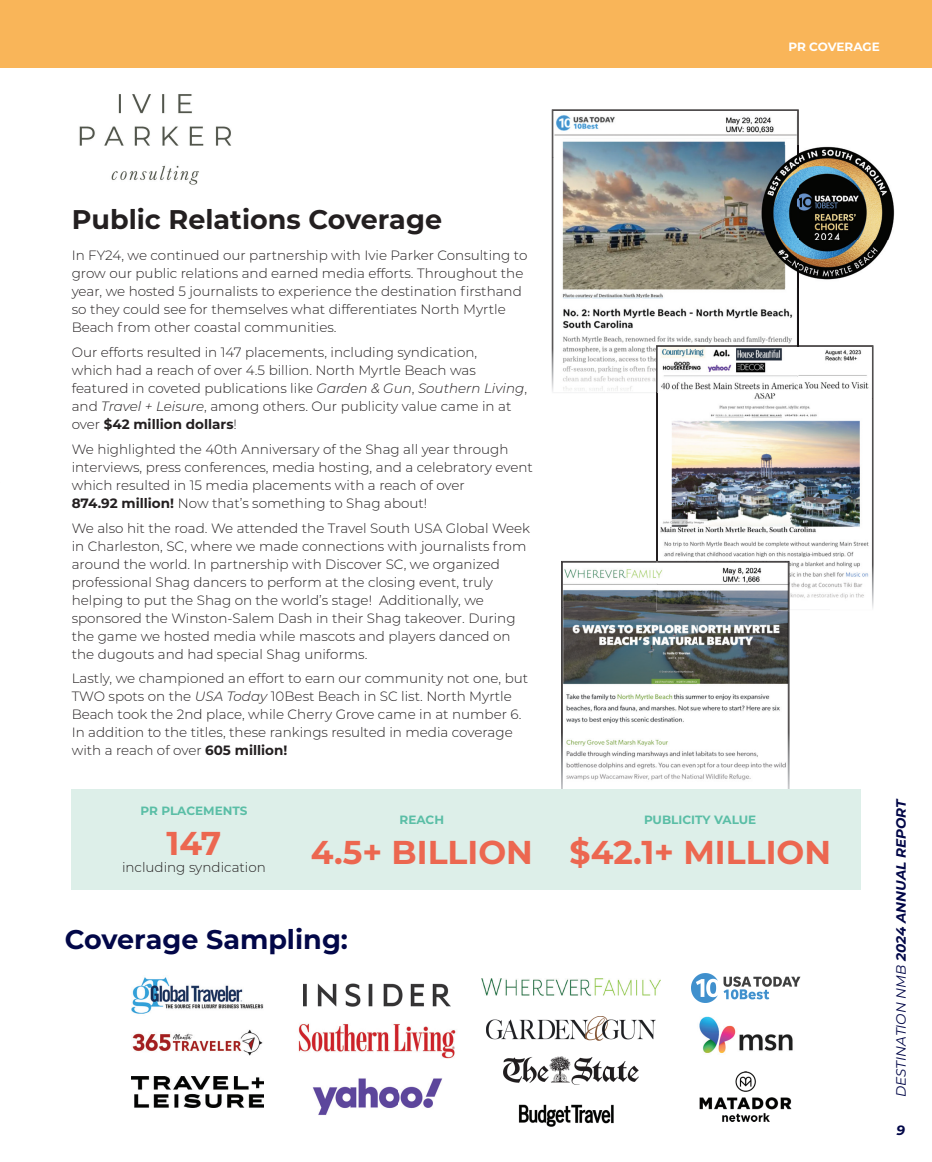
<style>
.page{position:relative;width:932px;height:1162px;background:#fff}
.page>*{position:absolute;margin:0;border:0;box-sizing:border-box;transform-origin:0 0}
.t1{font:700 33px "Montserrat";color:#ec6750}
.t2{font:700 27px "Montserrat";color:#231f20}
.t3{font:700 27px "Montserrat";color:#020748}
.t4{font:300 13.5px/18px "Montserrat";color:#231f20}
.t5{font:italic 700 13.5px "Montserrat";letter-spacing:-.005em;color:#020748}
.t6{font:700 12px "Montserrat";color:#5abea6}
.t7{font:700 12px "Montserrat";letter-spacing:-.01em;color:#fff}
.s1{font-style:italic}
.s2{font-weight:700}
.s3{font-weight:400}
</style>
<div class="page">
<img style="left:552px;top:109px;width:246px;height:282px">
<img style="left:552px;top:110px;width:246px;height:47px">
<img style="left:552px;top:157px;width:50px;height:236px">
<img style="left:797px;top:288px;width:2px;height:57px">
<hr style="left:0;top:835px;width:1px;height:30px;background:#5abea6">
<div style="left:0;top:0;width:932px;height:68px;background:#f9b559"></div>
<img style="left:656px;top:345px;width:217px;height:266px">
<img style="left:656px;top:345px;width:141px;height:47px">
<img style="left:657px;top:393px;width:1px;height:167px">
<img style="left:798px;top:346px;width:74px;height:53px">
<img style="left:829px;top:398px;width:43px;height:212px">
<img style="left:789px;top:609px;width:40px;height:1px">
<img style="left:657px;top:346px;width:141px;height:47px">
<img style="left:132px;top:1029px;width:131px;height:26px">
<img style="left:131px;top:977px;width:132px;height:37px">
<img style="left:131px;top:1076px;width:132px;height:30px">
<img style="left:518px;top:1104px;width:96px;height:23px">
<img style="left:298px;top:1023px;width:158px;height:36px">
<img style="left:486px;top:1016px;width:170px;height:25px">
<img style="left:504px;top:1056px;width:134px;height:28px">
<img style="left:691px;top:973px;width:109px;height:29px">
<img style="left:303px;top:983px;width:148px;height:23px">
<img style="left:699px;top:1071px;width:93px;height:50px">
<img style="left:699px;top:1016px;width:94px;height:37px">
<img style="left:481px;top:978px;width:179px;height:18px">
<img style="left:312px;top:1078px;width:130px;height:37px">
<img style="left:756px;top:145px;width:139px;height:143px">
<img style="left:797px;top:145px;width:1px;height:143px">
<img style="left:561px;top:560px;width:228px;height:228px">
<img style="left:657px;top:560px;width:132px;height:50px">
<img style="left:562px;top:561px;width:94px;height:46px">
<img style="left:562px;top:607px;width:45px;height:181px">
<img style="left:743px;top:611px;width:45px;height:177px">
<img style="left:656px;top:561px;width:132px;height:50px">
<img style="left:657px;top:561px;width:131px;height:49px">
<div style="left:71px;top:788px;width:789px;height:101px;background:#ddefe9"></div>
<img style="left:79px;top:94px;width:152px;height:91px">
<p class="t7" style="left:788px;top:38px;width:93px">PR COVERAGE</p>
<h2 class="t2" style="left:72px;top:199px;width:372px">Public Relations Coverage</h2>
<p class="t4" style="left:72px;top:246px;width:457px">In FY24, we continued our partnership with Ivie Parker Consulting to grow our public relations and earned media efforts. Throughout the year, we hosted 5 journalists to experience the destination firsthand so they could see for themselves what differentiates North Myrtle Beach from other coastal communities.</p>
<p class="t4" style="left:72px;top:342px;width:457px">Our efforts resulted in 147 placements, including syndication,<br>which had a reach of over 4.5 billion. North Myrtle Beach was featured in coveted publications like <span class="s1">Garden &amp; Gun</span>, <span class="s1">Southern Living</span>, and <span class="s1">Travel + Leisure</span>, among others. Our publicity value came in at over <span class="s2">$42 million dollars</span>!</p>
<p class="t4" style="left:72px;top:439px;width:463px">We highlighted the 40th Anniversary of the Shag all year through interviews, press conferences, media hosting, and a celebratory event which resulted in 15 media placements with a reach of over<br><span class="s2">874.92 million!</span> Now that’s something to Shag about!</p>
<p class="t4" style="left:72px;top:518px;width:460px">We also hit the road. We attended the Travel South USA Global Week in Charleston, SC, where we made connections with journalists from around the world. In partnership with Discover SC, we organized professional Shag dancers to perform at the closing event, truly helping to put the Shag on the world’s stage! Additionally, we sponsored the Winston-Salem Dash in their Shag takeover. During the game we hosted media while mascots and players danced on the dugouts and had special Shag uniforms.</p>
<p class="t4" style="left:72px;top:669px;width:458px">Lastly, we championed an effort to earn our community not one, but TWO spots on the <span class="s1">USA Today</span> 10Best Beach in SC list. North Myrtle Beach took the 2nd place, while Cherry Grove came in at number 6.<br>In addition to the titles, these rankings resulted in media coverage with a reach of over <span class="s2">605 million!</span></p>
<p class="t6" style="left:140px;top:801px;width:109px">PR PLACEMENTS</p>
<h1 class="t1" style="left:167px;top:818px;width:56px">147</h1>
<p class="t4" style="left:122px;top:857px;width:145px">including syndication</p>
<p class="t6" style="left:399px;top:810px;width:46px">REACH</p>
<h1 class="t1" style="left:311px;top:827px;width:224px">4.5+ BILLION</h1>
<h2 class="t3" style="left:65px;top:919px;width:285px">Coverage Sampling:</h2>
<p class="t6" style="left:644px;top:810px;width:114px">PUBLICITY VALUE</p>
<h1 class="t1" style="left:569px;top:827px;width:263px">$42.1+ MILLION</h1>
<p class="t5" style="left:891px;top:1096px;width:300px;rotate:-90deg"><span class="s3">DESTINATION NMB</span> 2024 ANNUAL REPORT</p>
<p class="t5" style="left:896px;top:1120px;width:10px">9</p>
</div>
